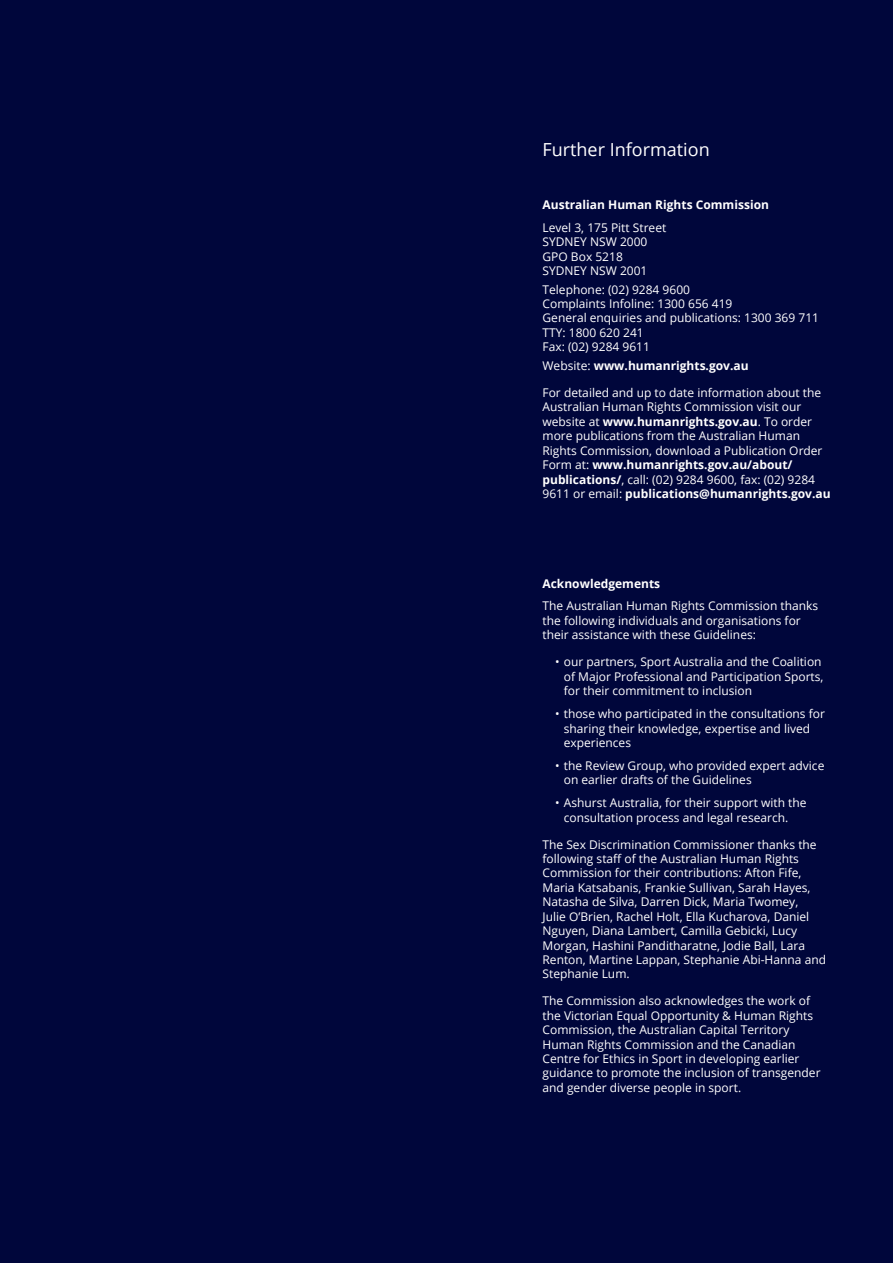
<style>
.page{position:relative;width:893px;height:1263px;background:#00063b}
.page>*{position:absolute;margin:0;border:0;box-sizing:border-box;transform-origin:0 0}
.t1{font:18px "Open Sans";color:#fff}
.Copyright_Text{font:12px/14.4px "Open Sans";color:#fff}
.Copyright_Text-2{font:700 12px "Open Sans";color:#fff}
.s1{font-weight:400}
.s2{font-weight:700}
</style>
<div class="page">
<p class="t1" style="left:542px;top:137px;width:169px">Further Information</p>
<p class="Copyright_Text-2" style="left:542px;top:196px;width:228px">Australian Human Rights Commission</p>
<p class="Copyright_Text" style="left:542px;top:220px;width:125px">Level 3, 175 Pitt Street</p>
<p class="Copyright_Text" style="left:542px;top:234px;width:106px">SYDNEY NSW 2000</p>
<p class="Copyright_Text" style="left:542px;top:249px;width:82px">GPO Box 5218</p>
<p class="Copyright_Text" style="left:542px;top:263px;width:106px">SYDNEY NSW 2001</p>
<p class="Copyright_Text" style="left:542px;top:282px;width:149px">Telephone: (02) 9284 9600</p>
<p class="Copyright_Text" style="left:542px;top:296px;width:191px">Complaints Infoline: 1300 656 419</p>
<p class="Copyright_Text" style="left:542px;top:311px;width:278px">General enquiries and publications: 1300 369 711</p>
<p class="Copyright_Text" style="left:542px;top:325px;width:103px">TTY: 1800 620 241</p>
<p class="Copyright_Text" style="left:542px;top:339px;width:109px">Fax: (02) 9284 9611</p>
<p class="Copyright_Text-2" style="left:542px;top:357px;width:208px"><span class="s1">Website:</span> www.humanrights.gov.au</p>
<p class="Copyright_Text" style="left:542px;top:385px;width:290px">For detailed and up to date information about the Australian Human Rights Commission visit our website at <span class="s2">www.humanrights.gov.au</span>. To order more publications from the Australian Human Rights Commission, download a Publication Order Form at: <span class="s2">www.humanrights.gov.au/about/ publications/</span>, call: (02) 9284 9600, fax: (02) 9284<br>9611 or email: <span class="s2">publications@humanrights.gov.au</span></p>
<p class="Copyright_Text-2" style="left:542px;top:575px;width:119px">Acknowledgements</p>
<p class="Copyright_Text" style="left:542px;top:598px;width:277px">The Australian Human Rights Commission thanks the following individuals and organisations for their assistance with these Guidelines:</p>
<p class="Copyright_Text" style="left:564px;top:654px;width:261px;text-indent:-9px">• our partners, Sport Australia and the Coalition of Major Professional and Participation Sports, for their commitment to inclusion</p>
<p class="Copyright_Text" style="left:564px;top:706px;width:263px;text-indent:-9px">• those who participated in the consultations for sharing their knowledge, expertise and lived experiences</p>
<p class="Copyright_Text" style="left:564px;top:758px;width:262px;text-indent:-9px">• the Review Group, who provided expert advice on earlier drafts of the Guidelines</p>
<p class="Copyright_Text" style="left:564px;top:795px;width:244px;text-indent:-9px">• Ashurst Australia, for their support with the consultation process and legal research.</p>
<p class="Copyright_Text" style="left:542px;top:837px;width:285px">The Sex Discrimination Commissioner thanks the following staff of the Australian Human Rights Commission for their contributions: Afton Fife, Maria Katsabanis, Frankie Sullivan, Sarah Hayes, Natasha de Silva, Darren Dick, Maria Twomey,<br>Julie O’Brien, Rachel Holt, Ella Kucharova, Daniel Nguyen, Diana Lambert, Camilla Gebicki, Lucy Morgan, Hashini Panditharatne, Jodie Ball, Lara Renton, Martine Lappan, Stephanie Abi-Hanna and Stephanie Lum.</p>
<p class="Copyright_Text" style="left:542px;top:993px;width:280px">The Commission also acknowledges the work of the Victorian Equal Opportunity &amp; Human Rights Commission, the Australian Capital Territory Human Rights Commission and the Canadian Centre for Ethics in Sport in developing earlier guidance to promote the inclusion of transgender and gender diverse people in sport.</p>
</div>
